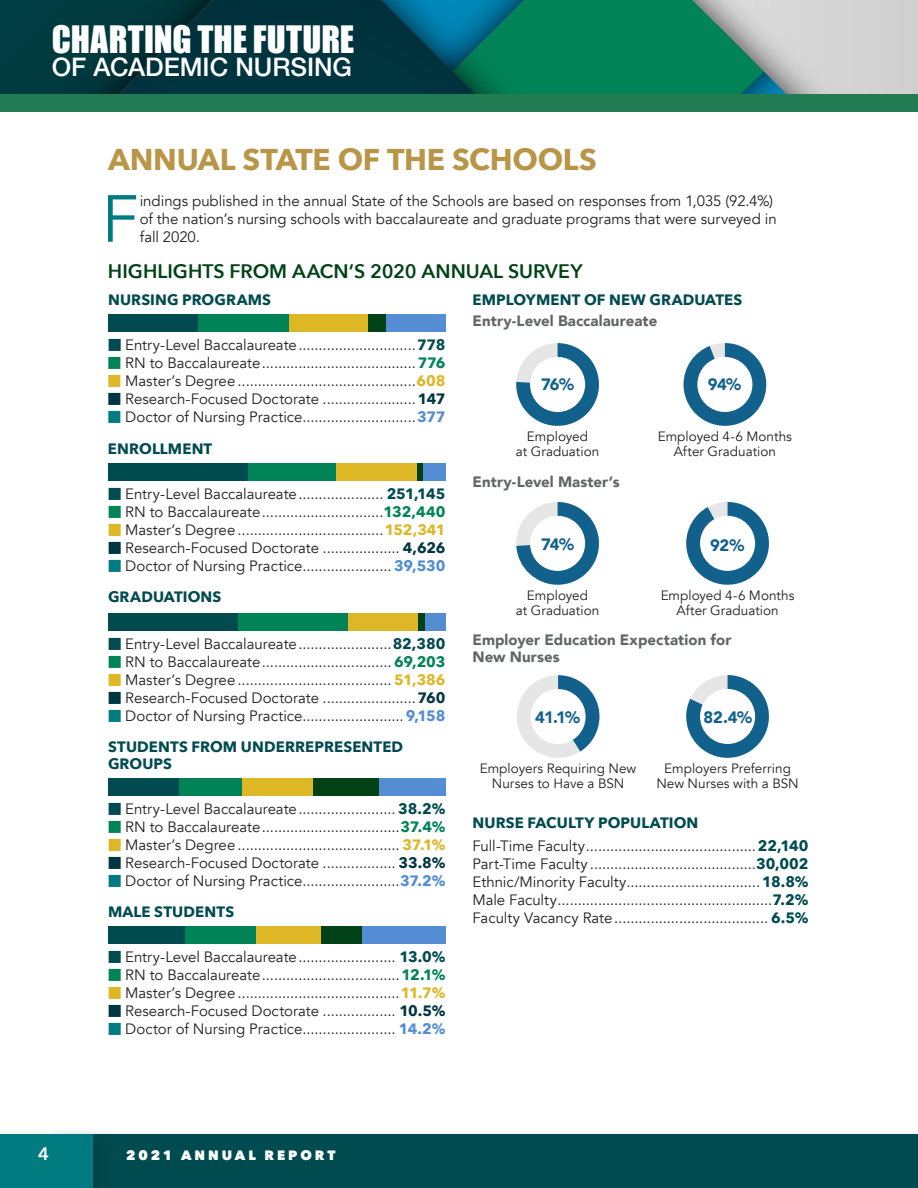
<style>
.page{position:relative;width:918px;height:1188px;background:#fff}
.page>*{position:absolute;margin:0;border:0;box-sizing:border-box;transform-origin:0 0}
.t1{font:65.85px "Avenir";color:#007c81}
.t2{font:34.65px "Impact";letter-spacing:.01em;color:#fff}
.t3{font:700 30px "Avenir Next";letter-spacing:-.01em;color:#b99647}
.t4{font:500 25.65px "Helvetica Neue LT Std";color:#fff}
.t5{font:600 19.5px "Avenir Next";color:#004215}
.t6{font:600 18px "Avenir Next";color:#fff}
.t7{font:900 16.5px "Avenir";letter-spacing:-.04em;color:#12618c}
.t8{font:15px/18px "Avenir";color:#231f20;text-align:justify}
.t9{font:700 15px/16.5px "Avenir Next";letter-spacing:.005em;color:#004b50}
.t10{font:900 15px/16.5px "Avenir";letter-spacing:.005em;color:#636466}
.t11{font:13.5px/15px "Avenir";color:#231f20;text-align:center}
.t12{font:800 13.5px "Avenir Next";letter-spacing:.215em;color:#fff}
.s1{font-family:"Universal Newswith Comm Pi";color:#004b50}
.s2{font-family:"Avenir Next";font-weight:700;color:#004b50}
.s3{font-family:"Universal Newswith Comm Pi";color:#008457}
.s4{font-family:"Avenir Next";font-weight:700;color:#008457}
.s5{font-family:"Universal Newswith Comm Pi";color:#ddb726}
.s6{font-family:"Avenir Next";font-weight:700;color:#ddb726}
.s7{font-family:"Universal Newswith Comm Pi";color:#003642}
.s8{font-family:"Avenir Next";font-weight:700;color:#003642}
.s9{font-family:"Universal Newswith Comm Pi";color:#007c81}
.s10{font-family:"Avenir Next";font-weight:700;color:#548dd4}
</style>
<div class="page">
<svg style="left:0;top:0;width:918px;height:94px;background:#276b65"></svg>
<div style="left:42px;top:1126px;width:876px;height:62px;background:#231f20;opacity:.25"></div>
<div style="left:52px;top:1135px;width:866px;height:53px;background:#004b50"></div>
<div style="left:0;top:1126px;width:114px;height:62px;background:#231f20;opacity:.25"></div>
<div style="left:0;top:1135px;width:93px;height:53px;background:#007c81"></div>
<div style="left:108px;top:314px;width:90px;height:18px;background:#004b50"></div>
<div style="left:198px;top:314px;width:91px;height:18px;background:#008457"></div>
<div style="left:289px;top:314px;width:79px;height:18px;background:#ddb726"></div>
<div style="left:368px;top:314px;width:18px;height:18px;background:#004215"></div>
<div style="left:386px;top:314px;width:60px;height:18px;background:#548dd4"></div>
<div style="left:248px;top:463px;width:90px;height:18px;background:#008457"></div>
<div style="left:337px;top:463px;width:81px;height:18px;background:#ddb726"></div>
<div style="left:417px;top:463px;width:6px;height:18px;background:#004215"></div>
<div style="left:423px;top:463px;width:23px;height:18px;background:#548dd4"></div>
<div style="left:108px;top:463px;width:140px;height:18px;background:#004b50"></div>
<div style="left:108px;top:613px;width:131px;height:18px;background:#004b50"></div>
<div style="left:238px;top:613px;width:111px;height:18px;background:#008457"></div>
<div style="left:348px;top:613px;width:70px;height:18px;background:#ddb726"></div>
<div style="left:418px;top:613px;width:7px;height:18px;background:#004215"></div>
<div style="left:425px;top:613px;width:21px;height:18px;background:#548dd4"></div>
<div style="left:108px;top:778px;width:73px;height:18px;background:#004b50"></div>
<div style="left:179px;top:778px;width:64px;height:18px;background:#008457"></div>
<div style="left:242px;top:778px;width:71px;height:18px;background:#ddb726"></div>
<div style="left:313px;top:778px;width:67px;height:18px;background:#004215"></div>
<div style="left:379px;top:778px;width:67px;height:18px;background:#548dd4"></div>
<div style="left:108px;top:926px;width:78px;height:18px;background:#004b50"></div>
<div style="left:186px;top:926px;width:75px;height:18px;background:#008457"></div>
<div style="left:256px;top:926px;width:71px;height:18px;background:#ddb726"></div>
<div style="left:321px;top:926px;width:75px;height:18px;background:#004215"></div>
<div style="left:362px;top:926px;width:84px;height:18px;background:#548dd4"></div>
<svg style="left:516px;top:343px;width:83px;height:83px"></svg>
<svg style="left:684px;top:343px;width:82px;height:83px"></svg>
<svg style="left:517px;top:675px;width:82px;height:83px"></svg>
<svg style="left:686px;top:675px;width:83px;height:83px"></svg>
<svg style="left:686px;top:502px;width:83px;height:83px"></svg>
<svg style="left:516px;top:502px;width:83px;height:83px"></svg>
<div style="left:0;top:94px;width:918px;height:18px;background:#217c53"></div>
<h2 class="t2" style="left:52px;top:13px;width:304px">CHARTING THE FUTURE</h2>
<h3 class="t4" style="left:52px;top:52px;width:302px">OF ACADEMIC NURSING</h3>
<h3 class="t3" style="left:108px;top:133px;width:490px">ANNUAL STATE OF THE SCHOOLS</h3>
<h1 class="t1" style="left:102px;top:180px;width:38px">F</h1>
<p class="t8" style="left:140px;top:192px;width:638px;text-align:left">indings published in the annual State of the Schools are based on responses from 1,035 (92.4%) of the nation’s nursing schools with baccalaureate and graduate programs that were surveyed in fall 2020.</p>
<h3 class="t5" style="left:108px;top:255px;width:476px">HIGHLIGHTS FROM AACN’S 2020 ANNUAL SURVEY</h3>
<p class="t9" style="left:108px;top:292px;width:165px">NURSING PROGRAMS</p>
<p class="t8" style="left:108px;top:337px;width:339px"><span class="s1">M</span> Entry-Level Baccalaureate.............................<span class="s2">778<br></span><span class="s3">M</span> RN to Baccalaureate......................................<span class="s4">776<br></span><span class="s5">M</span> Master’s Degree ............................................<span class="s6">608<br></span><span class="s7">M</span> Research-Focused Doctorate .......................<span class="s8">147<br></span><span class="s9">M</span> Doctor of Nursing Practice............................<span class="s10">377</span></p>
<p class="t9" style="left:108px;top:440px;width:106px">ENROLLMENT</p>
<p class="t8" style="left:108px;top:485px;width:339px"><span class="s1">M</span> Entry-Level Baccalaureate..................... <span class="s2">251,145<br></span><span class="s3">M</span> RN to Baccalaureate..............................<span class="s4">132,440<br></span><span class="s5">M</span> Master’s Degree ....................................<span class="s6">152,341<br></span><span class="s7">M</span> Research-Focused Doctorate ................... <span class="s8">4,626<br></span><span class="s9">M</span> Doctor of Nursing Practice...................... <span class="s10">39,530</span></p>
<p class="t9" style="left:108px;top:589px;width:115px">GRADUATIONS</p>
<p class="t8" style="left:108px;top:635px;width:339px"><span class="s1">M</span> Entry-Level Baccalaureate.......................<span class="s2">82,380<br></span><span class="s3">M</span> RN to Baccalaureate................................ <span class="s4">69,203<br></span><span class="s5">M</span> Master’s Degree ...................................... <span class="s6">51,386<br></span><span class="s7">M</span> Research-Focused Doctorate .......................<span class="s8">760<br></span><span class="s9">M</span> Doctor of Nursing Practice.........................<span class="s10">9,158</span></p>
<p class="t9" style="left:108px;top:739px;width:297px">STUDENTS FROM UNDERREPRESENTED<br>GROUPS</p>
<p class="t8" style="left:108px;top:800px;width:339px"><span class="s1">M</span> Entry-Level Baccalaureate........................ <span class="s2">38.2% </span><span class="s3">M</span> RN to Baccalaureate..................................<span class="s4">37.4% </span><span class="s5">M</span> Master’s Degree ........................................ <span class="s6">37.1% </span><span class="s7">M</span> Research-Focused Doctorate .................. <span class="s8">33.8% </span><span class="s9">M</span> Doctor of Nursing Practice........................<span class="s10">37.2%</span></p>
<p class="t9" style="left:108px;top:904px;width:128px">MALE STUDENTS</p>
<p class="t8" style="left:108px;top:949px;width:339px"><span class="s1">M</span> Entry-Level Baccalaureate........................ <span class="s2">13.0% </span><span class="s3">M</span> RN to Baccalaureate..................................<span class="s4">12.1% </span><span class="s5">M</span> Master’s Degree ........................................<span class="s6">11.7% </span><span class="s7">M</span> Research-Focused Doctorate .................. <span class="s8">10.5% </span><span class="s9">M</span> Doctor of Nursing Practice....................... <span class="s10">14.2%</span></p>
<p class="t9" style="left:472px;top:292px;width:271px">EMPLOYMENT OF NEW GRADUATES</p>
<p class="t10" style="left:472px;top:313px;width:186px">Entry-Level Baccalaureate</p>
<p class="t7" style="left:708px;top:370px;width:35px">94%</p>
<p class="t11" style="left:658px;top:429px;width:136px">Employed 4-6 Months<br>After Graduation</p>
<p class="t7" style="left:541px;top:370px;width:34px">76%</p>
<p class="t11" style="left:516px;top:429px;width:85px">Employed<br>at Graduation</p>
<p class="t10" style="left:472px;top:473px;width:149px">Entry-Level Master’s</p>
<p class="t7" style="left:541px;top:530px;width:34px">74%</p>
<p class="t11" style="left:516px;top:588px;width:85px">Employed<br>at Graduation</p>
<p class="t7" style="left:710px;top:531px;width:36px">92%</p>
<p class="t11" style="left:661px;top:588px;width:135px">Employed 4-6 Months<br>After Graduation</p>
<p class="t10" style="left:472px;top:631px;width:260px">Employer Education Expectation for<br>New Nurses</p>
<p class="t7" style="left:535px;top:703px;width:46px">41.1%</p>
<p class="t11" style="left:480px;top:761px;width:158px">Employers Requiring New<br>Nurses to Have a BSN</p>
<p class="t7" style="left:704px;top:703px;width:50px">82.4%</p>
<p class="t11" style="left:656px;top:761px;width:144px">Employers Preferring<br>New Nurses with a BSN</p>
<p class="t9" style="left:472px;top:815px;width:227px">NURSE FACULTY POPULATION</p>
<p class="t8" style="left:472px;top:837px;width:338px">Full-Time Faculty..........................................<span class="s2">22,140<br></span>Part-Time Faculty .........................................<span class="s2">30,002<br></span>Ethnic/Minority Faculty.................................<span class="s2">18.8% </span>Male Faculty.....................................................<span class="s2">7.2% </span>Faculty Vacancy Rate...................................... <span class="s2">6.5%</span></p>
<p class="t6" style="left:38px;top:1139px;width:12px">4</p>
<p class="t12" style="left:126px;top:1147px;width:211px">2021 ANNUAL REPORT</p>
</div>
